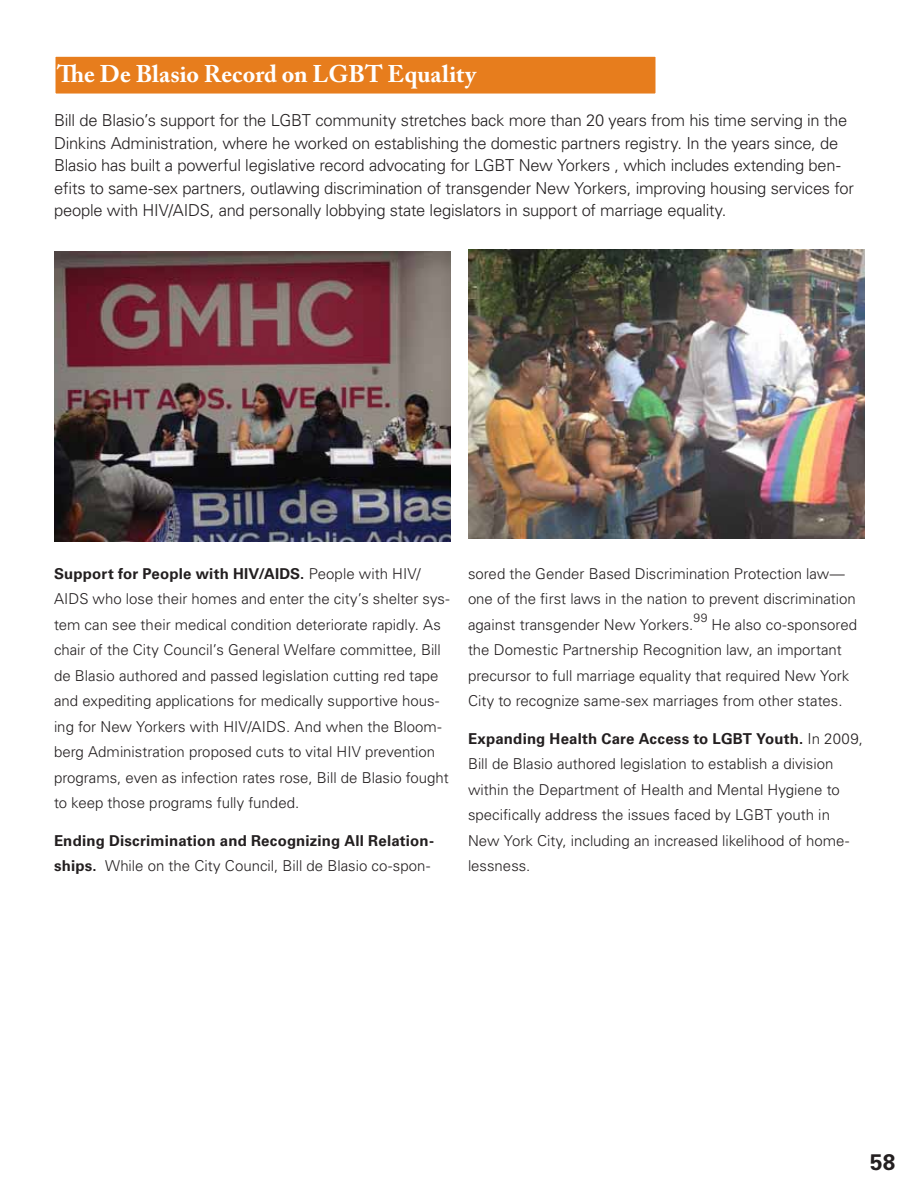
<style>
.page{position:relative;width:918px;height:1188px;background:#fff}
.page>*{position:absolute;margin:0;border:0;box-sizing:border-box;transform-origin:0 0}
.t1{font:700 24px "Adobe Caslon Pro";color:#fff}
.t2{font:700 22.5px "Univers LT Std";color:#231f20}
.t3{font:300 16.5px/22.5px "Univers LT Std";letter-spacing:-.015em;color:#231f20}
.t4{font:300 15px/25.5px "Univers LT Std";color:#231f20}
.t5{font:700 15px/25.5px "Univers LT Std";letter-spacing:.01em;color:#231f20}
.t6{font:300 12px "Univers LT Std";color:#231f20}
.s1{font-weight:700}
.s2{font-weight:300}
</style>
<div class="page">
<div style="left:55px;top:56px;width:601px;height:38px;background:#e77d1d"></div>
<div style="left:54px;top:55px;width:603px;height:40px;border:2px solid #fff"></div>
<img style="left:468px;top:249px;width:396px;height:290px">
<img style="left:54px;top:252px;width:396px;height:289px">
<h1 class="t1" style="left:57px;top:65px;width:420px">The De Blasio Record on LGBT Equality</h1>
<p class="t3" style="left:54px;top:110px;width:801px">Bill de Blasio’s support for the LGBT community stretches back more than 20 years from his time serving in the Dinkins Administration, where he worked on establishing the domestic partners registry. In the years since, de Blasio has built a powerful legislative record advocating for LGBT New Yorkers , which includes extending ben&shy;efits to same-sex partners, outlawing discrimination of transgender New Yorkers, improving housing services for people with HIV/AIDS, and personally lobbying state legislators in support of marriage equality.</p>
<p class="t4" style="left:54px;top:562px;width:397px"><span class="s1">Support for People with HIV/AIDS.</span> People with HIV/ AIDS who lose their homes and enter the city’s shelter sys&shy;tem can see their medical condition deteriorate rapidly. As chair of the City Council’s General Welfare committee, Bill de Blasio authored and passed legislation cutting red tape and expediting applications for medically supportive hous&shy;ing for New Yorkers with HIV/AIDS. And when the Bloom&shy;berg Administration proposed cuts to vital HIV prevention programs, even as infection rates rose, Bill de Blasio fought to keep those programs fully funded.</p>
<p class="t5" style="left:54px;top:829px;width:382px">Ending Discrimination and Recognizing All Relation&shy;ships. <span class="s2">While on the City Council, Bill de Blasio co-spon-</span></p>
<p class="t4" style="left:468px;top:562px;width:389px">sored the Gender Based Discrimination Protection law— one of the first laws in the nation to prevent discrimination against transgender New Yorkers.</p>
<p class="t6" style="left:693px;top:613px;width:15px">99</p>
<p class="t4" style="left:468px;top:613px;width:391px;text-indent:244px">He also co-sponsored the Domestic Partnership Recognition law, an important precursor to full marriage equality that required New York City to recognize same-sex marriages from other states.</p>
<p class="t4" style="left:468px;top:727px;width:396px"><span class="s1">Expanding Health Care Access to LGBT Youth.</span> In 2009, Bill de Blasio authored legislation to establish a division within the Department of Health and Mental Hygiene to specifically address the issues faced by LGBT youth in New York City, including an increased likelihood of home&shy;lessness.</p>
<h2 class="t2" style="left:870px;top:1152px;width:27px">58</h2>
</div>
